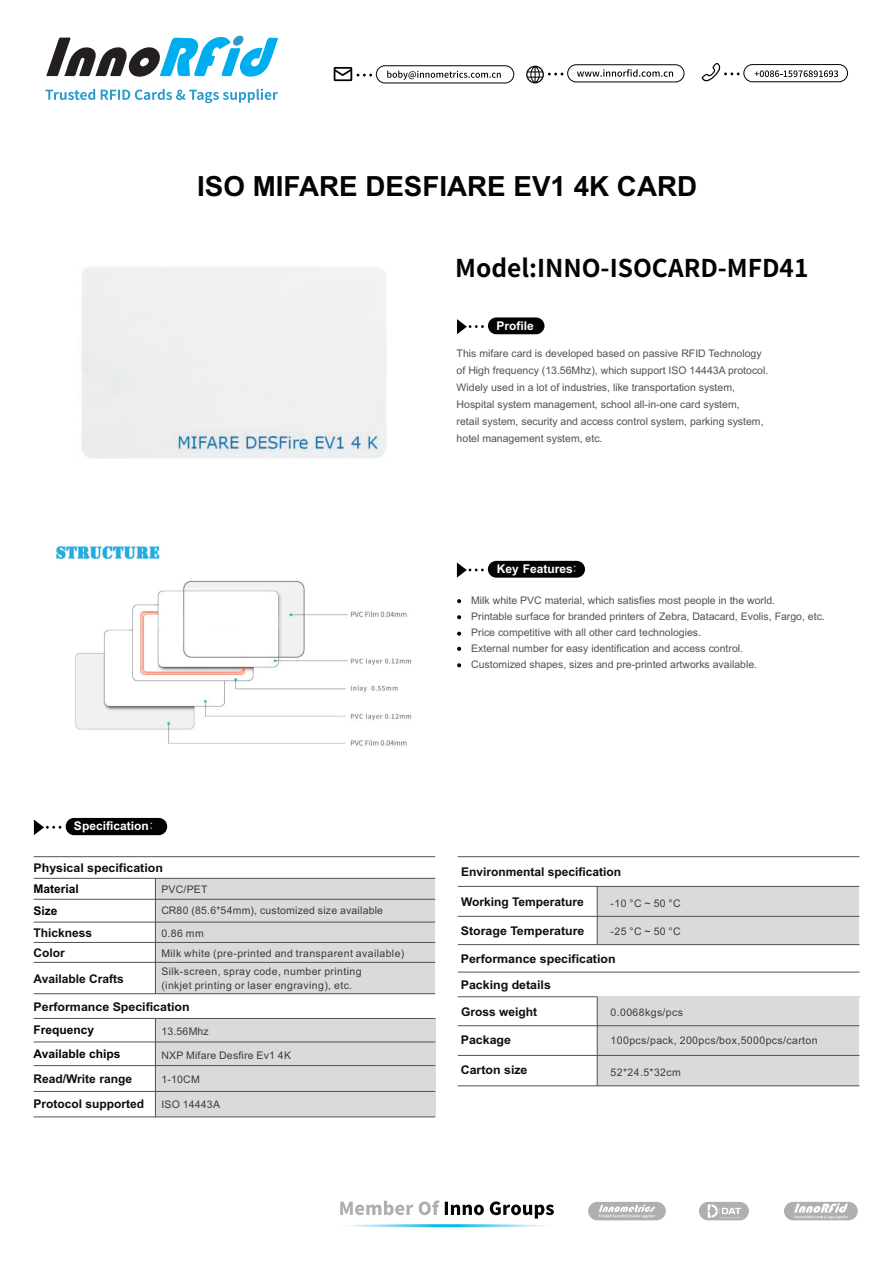
<style>
.page{position:relative;width:893px;height:1263px;background:#fff}
.page>*{position:absolute;margin:0;border:0;box-sizing:border-box;transform-origin:0 0}
.t1{font:700 27.75px "Arial";color:#030303}
.t2{font:700 24.45px "Source Han Sans CN";color:#030303}
.t3{font:700 12px/26.4px "Arial";color:#0f0e0e}
.t4{font:700 12px "Arial";color:#030303}
.t5{font:700 12px "Arial";color:#fff}
.t6{font:10.5px/17px "Arial";color:#515254}
.t7{font:10.5px/18.6px "Arial";letter-spacing:.04em;color:#3a3b3b}
.t8{font:10.5px "Arial";letter-spacing:.02em;color:#3a3b3b}
.s1{font-family:"Batang";font-weight:400}
</style>
<div class="page">
<svg style="left:457px;top:319px;width:27px;height:15px"></svg>
<div style="left:488px;top:317px;width:56px;height:17px;background:#030303;border-radius:8px"></div>
<svg style="left:457px;top:562px;width:27px;height:16px"></svg>
<div style="left:488px;top:561px;width:97px;height:17px;background:#030303;border-radius:8px"></div>
<svg style="left:457px;top:599px;width:4px;height:4px"></svg>
<svg style="left:457px;top:615px;width:4px;height:4px"></svg>
<svg style="left:457px;top:647px;width:4px;height:4px"></svg>
<svg style="left:702px;top:63px;width:38px;height:18px"></svg>
<div style="left:743px;top:64px;width:105px;height:18px;border:1px solid #030303;border-radius:9px"></div>
<svg style="left:755px;top:70px;width:83px;height:7px"></svg>
<div style="left:376px;top:65px;width:138px;height:18px;border:1px solid #030303;border-radius:9px"></div>
<svg style="left:387px;top:71px;width:114px;height:9px"></svg>
<svg style="left:334px;top:67px;width:38px;height:14px"></svg>
<div style="left:567px;top:64px;width:117px;height:18px;border:1px solid #030303;border-radius:9px"></div>
<svg style="left:577px;top:69px;width:96px;height:8px"></svg>
<svg style="left:526px;top:66px;width:37px;height:17px"></svg>
<svg style="left:45px;top:89px;width:233px;height:14px"></svg>
<svg style="left:46px;top:37px;width:232px;height:40px"></svg>
<div style="left:233px;top:36px;width:10px;height:10px;background:#2b9bcb;border-radius:4px"></div>
<svg style="left:457px;top:632px;width:4px;height:4px"></svg>
<svg style="left:34px;top:819px;width:27px;height:16px"></svg>
<div style="left:66px;top:818px;width:101px;height:17px;background:#030303;border-radius:8px"></div>
<div style="left:155px;top:878px;width:280px;height:116px;background:#dbdada"></div>
<hr style="left:34px;top:856px;width:401px;height:1px;background:#515254">
<hr style="left:34px;top:878px;width:401px;height:1px;background:#515254">
<hr style="left:34px;top:922px;width:401px;height:1px;background:#515254">
<hr style="left:34px;top:942px;width:401px;height:1px;background:#515254">
<hr style="left:34px;top:962px;width:401px;height:1px;background:#515254">
<hr style="left:34px;top:993px;width:401px;height:1px;background:#515254">
<hr style="left:155px;top:878px;width:1px;height:116px;background:#515254">
<hr style="left:34px;top:899px;width:401px;height:1px;background:#515254">
<hr style="left:458px;top:856px;width:401px;height:1px;background:#515254">
<div style="left:597px;top:886px;width:262px;height:58px;background:#dbdada"></div>
<hr style="left:458px;top:944px;width:401px;height:1px;background:#515254">
<hr style="left:597px;top:886px;width:1px;height:58px;background:#515254">
<hr style="left:458px;top:916px;width:401px;height:1px;background:#515254">
<hr style="left:458px;top:886px;width:401px;height:1px;background:#515254">
<hr style="left:458px;top:996px;width:401px;height:1px;background:#515254">
<div style="left:597px;top:997px;width:262px;height:89px;background:#dbdada"></div>
<hr style="left:458px;top:1055px;width:401px;height:1px;background:#515254">
<hr style="left:597px;top:997px;width:1px;height:89px;background:#515254">
<hr style="left:458px;top:1025px;width:401px;height:1px;background:#515254">
<hr style="left:458px;top:1085px;width:401px;height:1px;background:#515254">
<svg style="left:457px;top:663px;width:4px;height:4px"></svg>
<div style="left:155px;top:1018px;width:281px;height:99px;background:#dbdada"></div>
<hr style="left:34px;top:1018px;width:401px;height:1px;background:#515254">
<hr style="left:34px;top:1065px;width:401px;height:1px;background:#515254">
<hr style="left:34px;top:1116px;width:401px;height:1px;background:#515254">
<hr style="left:34px;top:1041px;width:401px;height:1px;background:#515254">
<hr style="left:155px;top:1019px;width:1px;height:98px;background:#515254">
<hr style="left:34px;top:1091px;width:401px;height:1px;background:#515254">
<hr style="left:458px;top:972px;width:401px;height:1px;background:#515254">
<div style="left:79px;top:267px;width:307px;height:192px;background:#eff0f1"></div>
<svg style="left:340px;top:1201px;width:73px;height:14px"></svg>
<svg style="left:419px;top:1200px;width:20px;height:15px"></svg>
<svg style="left:445px;top:1202px;width:39px;height:13px"></svg>
<svg style="left:490px;top:1201px;width:64px;height:17px"></svg>
<svg style="left:345px;top:1224px;width:202px;height:3px"></svg>
<div style="left:699px;top:1202px;width:50px;height:18px;background:#aeafb1;border-radius:9px"></div>
<svg style="left:708px;top:1204px;width:33px;height:14px"></svg>
<div style="left:784px;top:1202px;width:74px;height:18px;background:#aeafb1;border-radius:9px"></div>
<svg style="left:794px;top:1203px;width:54px;height:16px"></svg>
<div style="left:588px;top:1202px;width:78px;height:18px;background:#aeafb1;border-radius:9px"></div>
<svg style="left:598px;top:1204px;width:57px;height:14px"></svg>
<img style="left:56px;top:546px;width:356px;height:200px">
<h1 class="t1" style="left:197px;top:175px;width:502px">ISO MIFARE DESFIARE EV1 4K CARD</h1>
<h2 class="t2" style="left:455px;top:256px;width:355px">Model:INNO-ISOCARD-MFD41</h2>
<p class="t5" style="left:496px;top:321px;width:39px">Profile</p>
<p class="t6" style="left:457px;top:346px;width:313px">This mifare card is developed based on passive RFID Technology of High frequency (13.56Mhz), which support ISO 14443A protocol.<br>Widely used in a lot of industries, like transportation system, Hospital system management, school all-in-one card system,<br>retail system, security and access control system, parking system, hotel management system, etc.</p>
<p class="t5" style="left:497px;top:564px;width:82px">Key Features<span class="s1">:</span></p>
<p class="t6" style="left:471px;top:593px;width:355px;line-height:15.8px">Milk white PVC material, which satisfies most people in the world.<br>Printable surface for branded printers of Zebra, Datacard, Evolis, Fargo, etc.</p>
<p class="t6" style="left:471px;top:640px;width:273px">External number for easy identification and access control.</p>
<p class="t6" style="left:471px;top:624px;width:231px">Price competitive with all other card technologies.</p>
<p class="t6" style="left:471px;top:657px;width:287px">Customized shapes, sizes and pre-printed artworks available.</p>
<p class="t5" style="left:74px;top:822px;width:81px">Specification<span class="s1">:</span></p>
<p class="t3" style="left:34px;top:855px;width:131px">Physical specification</p>
<p class="t4" style="left:34px;top:885px;width:47px">Material</p>
<p class="t7" style="left:161px;top:880px;width:48px">PVC/PET</p>
<p class="t4" style="left:34px;top:906px;width:26px">Size</p>
<p class="t8" style="left:161px;top:907px;width:223px">CR80 (85.6*54mm), customized size available</p>
<p class="t3" style="left:34px;top:920px;width:60px">Thickness</p>
<p class="t7" style="left:161px;top:925px;width:44px">0.86 mm</p>
<p class="t3" style="left:34px;top:941px;width:92px">Color<br>Available Crafts</p>
<p class="t7" style="left:161px;top:944px;width:244px">Milk white (pre-printed and transparent available)<br>Silk-screen, spray code, number printing</p>
<p class="t7" style="left:161px;top:976px;width:192px">(inkjet printing or laser engraving), etc.</p>
<p class="t3" style="left:34px;top:994px;width:158px">Performance Specification</p>
<p class="t4" style="left:34px;top:1049px;width:88px">Available chips</p>
<p class="t8" style="left:161px;top:1051px;width:131px">NXP Mifare Desfire Ev1 4K</p>
<p class="t4" style="left:34px;top:1026px;width:62px">Frequency</p>
<p class="t3" style="left:34px;top:1066px;width:100px">Read/Write range</p>
<p class="t7" style="left:161px;top:1023px;width:49px">13.56Mhz</p>
<p class="t7" style="left:161px;top:1071px;width:40px">1-10CM</p>
<p class="t3" style="left:34px;top:1091px;width:112px">Protocol supported</p>
<p class="t8" style="left:161px;top:1101px;width:60px">ISO 14443A</p>
<p class="t3" style="left:461px;top:860px;width:162px">Environmental specification</p>
<p class="t3" style="left:461px;top:890px;width:124px">Working Temperature</p>
<p class="t7" style="left:611px;top:895px;width:72px">-10 °C ~ 50 °C</p>
<p class="t3" style="left:461px;top:918px;width:125px">Storage Temperature</p>
<p class="t7" style="left:611px;top:923px;width:72px">-25 °C ~ 50 °C</p>
<p class="t3" style="left:461px;top:946px;width:156px">Performance specification</p>
<p class="t3" style="left:461px;top:973px;width:92px">Packing details</p>
<p class="t3" style="left:461px;top:999px;width:78px">Gross weight</p>
<p class="t7" style="left:611px;top:1004px;width:74px">0.0068kgs/pcs</p>
<p class="t3" style="left:461px;top:1028px;width:52px">Package</p>
<p class="t7" style="left:611px;top:1063px;width:72px">52*24.5*32cm</p>
<p class="t7" style="left:611px;top:1032px;width:209px">100pcs/pack, 200pcs/box,5000pcs/carton</p>
<p class="t3" style="left:461px;top:1058px;width:68px">Carton size</p>
</div>
